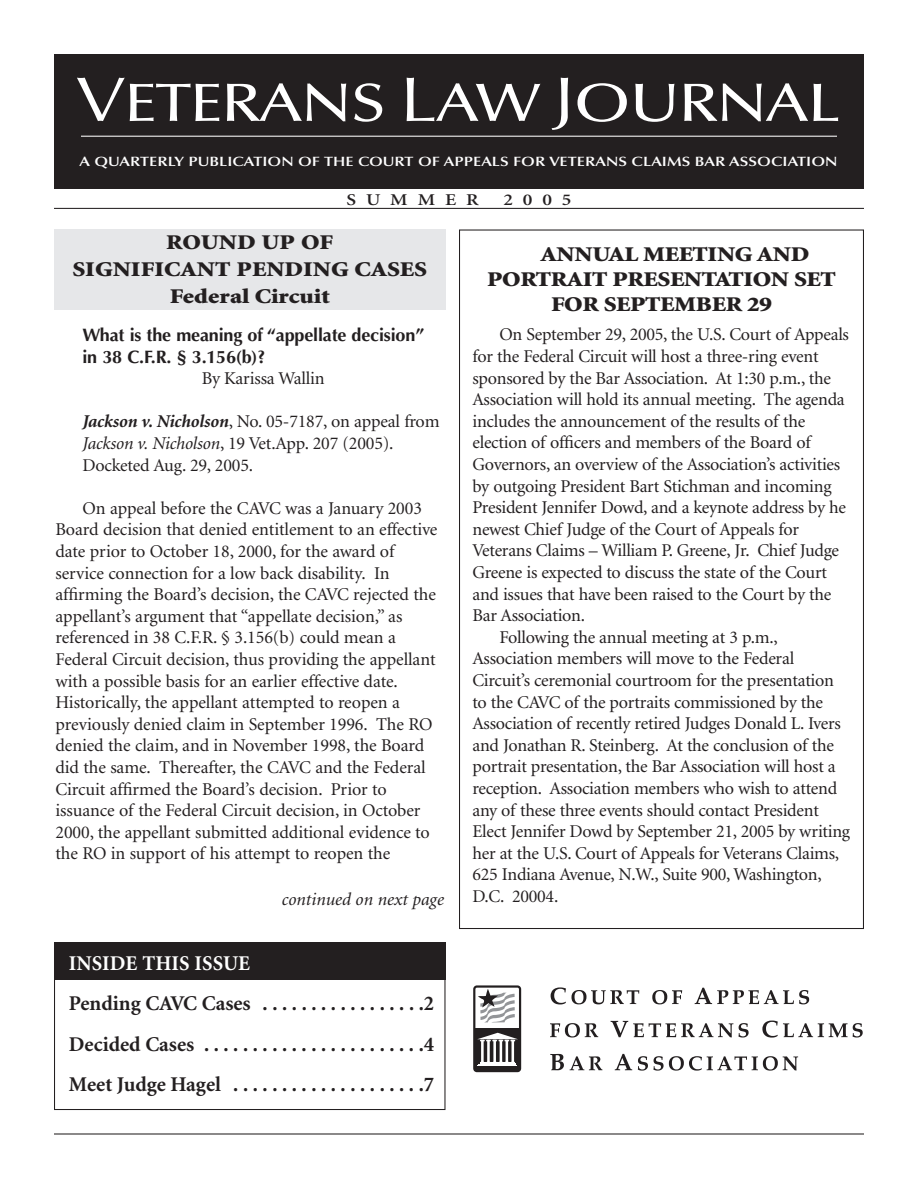
<style>
.page{position:relative;width:918px;height:1188px;background:#fff}
.page>*{position:absolute;margin:0;border:0;box-sizing:border-box;transform-origin:0 0}
.t1{font:500 54px "Optima";letter-spacing:-.02em;color:#fff;scale:1.2 1}
.t2{font:700 21px/40.5px "Minion";color:#231f20;text-align:justify}
.t3{font:900 21px/27px "Minion";letter-spacing:-.015em;color:#231f20;text-align:center;scale:1.2 1}
.t4{font:700 21px "Minion";color:#fff}
.t5{font:18px/21.6px "Minion";letter-spacing:-.015em;color:#231f20}
.t6{font:700 18px/22px "Optima";letter-spacing:-.01em;color:#231f20}
.t7{font:italic 18px "Minion";color:#231f20}
.t8{font:600 16.5px "Minion";letter-spacing:.5em;color:#231f20;scale:1.2 1}
.t9{font:600 13.5px "Optima";letter-spacing:.005em;color:#fff;scale:1.2 1}
.s1{font-weight:400;font-size:63px}
.s2{font-weight:700;font-style:italic}
.s3{font-style:italic}
</style>
<div class="page">
<div style="left:54px;top:54px;width:810px;height:134px;background:#231f20"></div>
<hr style="left:54px;top:208px;width:810px;height:1px;background:#231f20">
<hr style="left:81px;top:136px;width:756px;height:1px;background:#fff">
<hr style="left:54px;top:1133px;width:810px;height:2px;background:#231f20">
<svg style="left:478px;top:989px;width:37px;height:33px"></svg>
<div style="left:474px;top:1029px;width:45px;height:42px;background:#231f20"></div>
<hr style="left:480px;top:1063px;width:35px;height:1px;background:#fff">
<hr style="left:479px;top:1064px;width:37px;height:1px;background:#fff">
<hr style="left:478px;top:1065px;width:39px;height:1px;background:#fff">
<svg style="left:477px;top:1033px;width:41px;height:30px"></svg>
<div style="left:473px;top:985px;width:48px;height:87px;border:2px solid #231f20;border-radius:3px"></div>
<svg style="left:551px;top:987px;width:88px;height:17px"></svg>
<svg style="left:652px;top:990px;width:30px;height:14px"></svg>
<svg style="left:695px;top:988px;width:114px;height:16px"></svg>
<svg style="left:550px;top:1023px;width:48px;height:15px"></svg>
<svg style="left:611px;top:1021px;width:138px;height:17px"></svg>
<svg style="left:762px;top:1021px;width:101px;height:17px"></svg>
<svg style="left:550px;top:1054px;width:14px;height:16px"></svg>
<svg style="left:570px;top:1056px;width:32px;height:14px"></svg>
<svg style="left:615px;top:1054px;width:17px;height:16px"></svg>
<svg style="left:638px;top:1056px;width:160px;height:15px"></svg>
<div style="left:54px;top:943px;width:392px;height:37px;background:#231f20"></div>
<div style="left:54px;top:230px;width:392px;height:80px;background:#e6e7e9"></div>
<h1 class="t1" style="left:76px;top:80px;width:638px"><span class="s1">V</span>ETERANS <span class="s1">L</span>AW <span class="s1">J</span>OURNAL</h1>
<p class="t9" style="left:80px;top:156px;width:633px">A QUARTERLY PUBLICATION OF THE COURT OF APPEALS FOR VETERANS CLAIMS BAR ASSOCIATION</p>
<p class="t8" style="left:346px;top:193px;width:112px">SUMMER</p>
<p class="t8" style="left:503px;top:193px;width:58px">2005</p>
<p class="t3" style="left:72px;top:230px;width:297px">ROUND UP OF<br>SIGNIFICANT PENDING CASES<br>Federal Circuit</p>
<p class="t6" style="left:82px;top:325px;width:343px">What is the meaning of “appellate decision” in 38 C.F.R. § 3.156(b)?</p>
<p class="t5" style="left:202px;top:369px;width:124px">By Karissa Wallin</p>
<p class="t5" style="left:82px;top:412px;width:359px"><span class="s2">Jackson v. Nicholson</span>, No. 05-7187, on appeal from<br><span class="s3">Jackson v. Nicholson</span>, 19 Vet.App. 207 (2005).<br>Docketed Aug. 29, 2005.</p>
<p class="t5" style="left:55px;top:499px;width:383px;text-indent:27px">On appeal before the CAVC was a January 2003<br>Board decision that denied entitlement to an effective date prior to October 18, 2000, for the award of service connection for a low back disability. In affirming the Board’s decision, the CAVC rejected the appellant’s argument that “appellate decision,” as referenced in 38 C.F.R. § 3.156(b) could mean a Federal Circuit decision, thus providing the appellant with a possible basis for an earlier effective date.<br>Historically, the appellant attempted to reopen a previously denied claim in September 1996. The RO denied the claim, and in November 1998, the Board did the same. Thereafter, the CAVC and the Federal Circuit affirmed the Board’s decision. Prior to issuance of the Federal Circuit decision, in October 2000, the appellant submitted additional evidence to the RO in support of his attempt to reopen the</p>
<p class="t7" style="left:282px;top:893px;width:164px">continued on next page</p>
<p class="t4" style="left:69px;top:955px;width:182px">INSIDE THIS ISSUE</p>
<p class="t2" style="left:69px;top:985px;width:367px">Pending CAVC Cases . . . . . . . . . . . . . . . . .2<br>Decided Cases . . . . . . . . . . . . . . . . . . . . . . .4<br>Meet Judge Hagel . . . . . . . . . . . . . . . . . . . .7</p>
<p class="t3" style="left:541px;top:242px;width:225px">ANNUAL MEETING AND</p>
<p class="t3" style="left:487px;top:267px;width:292px">PORTRAIT PRESENTATION SET</p>
<p class="t3" style="left:551px;top:292px;width:186px">FOR SEPTEMBER 29</p>
<p class="t5" style="left:500px;top:325px;width:351px">On September 29, 2005, the U.S. Court of Appeals</p>
<p class="t5" style="left:472px;top:347px;width:348px">for the Federal Circuit will host a three-ring event</p>
<p class="t5" style="left:472px;top:369px;width:360px">sponsored by the Bar Association. At 1:30 p.m., the</p>
<p class="t5" style="left:472px;top:390px;width:374px">Association will hold its annual meeting. The agenda</p>
<p class="t5" style="left:472px;top:412px;width:334px">includes the announcement of the results of the</p>
<p class="t5" style="left:472px;top:433px;width:340px">election of officers and members of the Board of</p>
<p class="t5" style="left:472px;top:455px;width:369px">Governors, an overview of the Association’s activities</p>
<p class="t5" style="left:472px;top:477px;width:361px">by outgoing President Bart Stichman and incoming</p>
<p class="t5" style="left:472px;top:498px;width:375px">President Jennifer Dowd, and a keynote address by he</p>
<p class="t5" style="left:472px;top:520px;width:328px">newest Chief Judge of the Court of Appeals for</p>
<p class="t5" style="left:472px;top:541px;width:368px">Veterans Claims – William P. Greene, Jr. Chief Judge</p>
<p class="t5" style="left:472px;top:563px;width:356px">Greene is expected to discuss the state of the Court</p>
<p class="t5" style="left:472px;top:585px;width:360px">and issues that have been raised to the Court by the</p>
<p class="t5" style="left:472px;top:606px;width:114px">Bar Association.</p>
<p class="t5" style="left:499px;top:628px;width:280px">Following the annual meeting at 3 p.m.,</p>
<p class="t5" style="left:472px;top:649px;width:323px">Association members will move to the Federal</p>
<p class="t5" style="left:472px;top:671px;width:363px">Circuit’s ceremonial courtroom for the presentation</p>
<p class="t5" style="left:472px;top:693px;width:352px">to the CAVC of the portraits commissioned by the</p>
<p class="t5" style="left:472px;top:714px;width:370px">Association of recently retired Judges Donald L. Ivers</p>
<p class="t5" style="left:472px;top:736px;width:363px">and Jonathan R. Steinberg. At the conclusion of the</p>
<p class="t5" style="left:472px;top:757px;width:365px">portrait presentation, the Bar Association will host a</p>
<p class="t5" style="left:472px;top:779px;width:366px">reception. Association members who wish to attend</p>
<p class="t5" style="left:472px;top:801px;width:348px">any of these three events should contact President</p>
<p class="t5" style="left:472px;top:822px;width:379px">Elect Jennifer Dowd by September 21, 2005 by writing</p>
<p class="t5" style="left:472px;top:844px;width:368px">her at the U.S. Court of Appeals for Veterans Claims,</p>
<p class="t5" style="left:472px;top:865px;width:351px">625 Indiana Avenue, N.W., Suite 900, Washington,</p>
<p class="t5" style="left:472px;top:887px;width:87px">D.C. 20004.</p>
</div>
